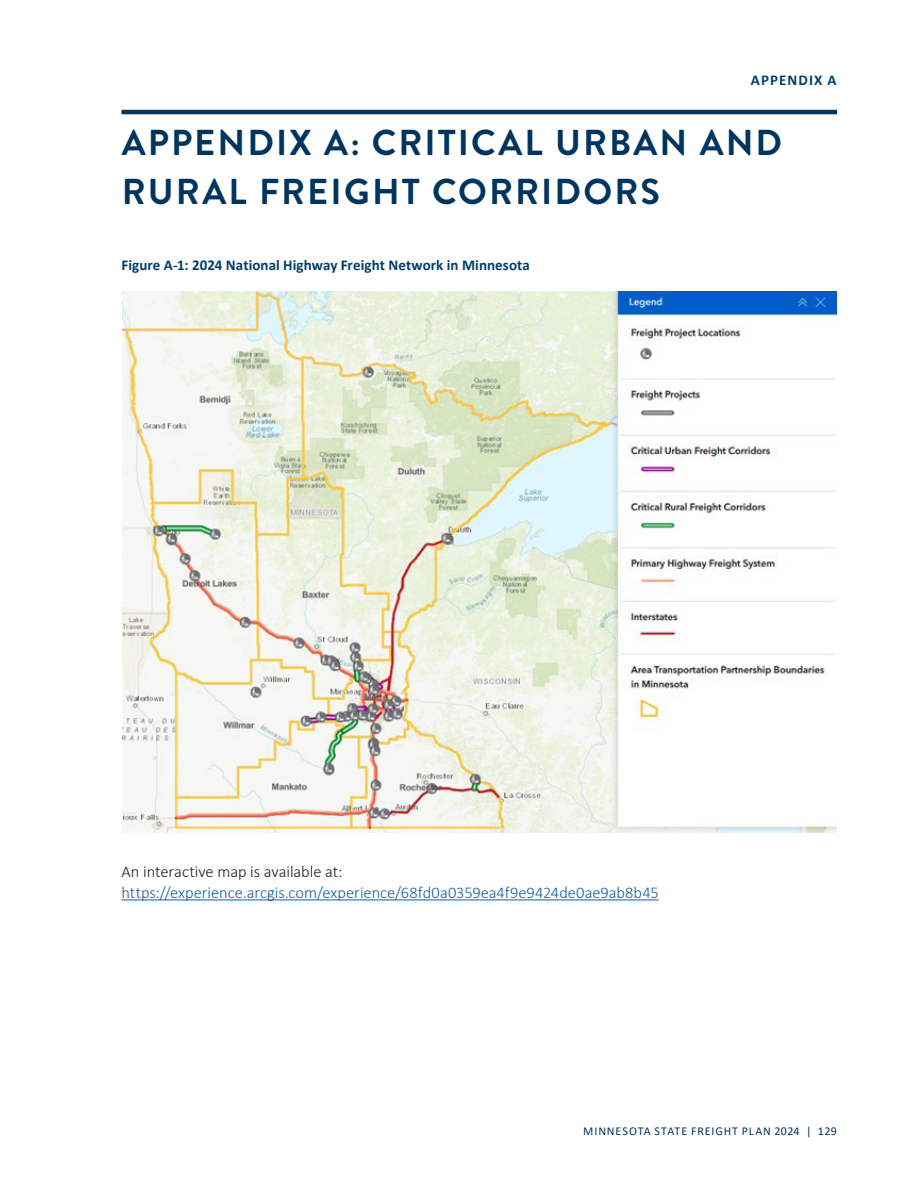
<style>
.page{position:relative;width:918px;height:1188px;background:#fff}
.page>*{position:absolute;margin:0;border:0;box-sizing:border-box;transform-origin:0 0}
.t1{font:700 36px/49.5px "Brandon Grotesque";letter-spacing:.06em;color:#003560}
.Body{font:300 16.5px/21px "Calibri";color:#175d9e}
.Figure_Text_1{font:700 15px "Calibri";letter-spacing:.005em;color:#003e6b}
.Figure_Text_1-2{font:700 15px "Calibri";letter-spacing:.07em;color:#003e6b}
.t2{font:12px "Calibri";letter-spacing:.07em;color:#003560}
.s1{color:#231f20}
</style>
<div class="page">
<hr style="left:122px;top:110px;width:715px;height:4px;background:#003560">
<img style="left:123px;top:291px;width:713px;height:541px">
<hr style="left:122px;top:900px;width:537px;height:1px;background:#175d9e">
<p class="Figure_Text_1-2" style="left:751px;top:69px;width:87px">APPENDIX A</p>
<h1 class="t1" style="left:122px;top:118px;width:662px">APPENDIX A: CRITICAL URBAN AND<br>RURAL FREIGHT CORRIDORS</h1>
<p class="Figure_Text_1" style="left:122px;top:254px;width:410px">Figure A-1: 2024 National Highway Freight Network in Minnesota</p>
<p class="Body" style="left:122px;top:861px;width:539px"><span class="s1">An interactive map is available at: </span>https://experience.arcgis.com/experience/68fd0a0359ea4f9e9424de0ae9ab8b45</p>
<p class="t2" style="left:583px;top:1123px;width:255px">MINNESOTA STATE FREIGHT PLAN 2024 | 129</p>
</div>
